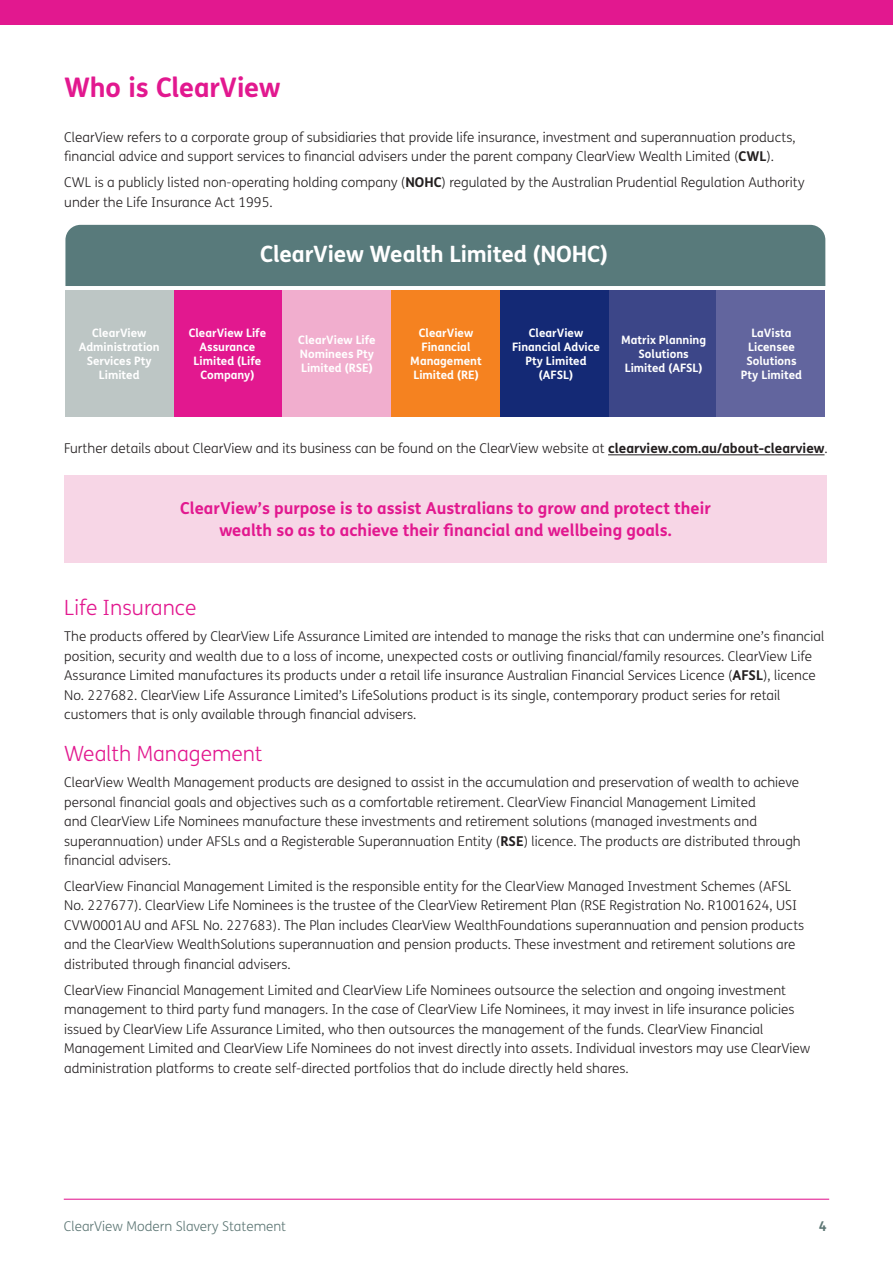
<style>
.page{position:relative;width:893px;height:1263px;background:#fff}
.page>*{position:absolute;margin:0;border:0;box-sizing:border-box;transform-origin:0 0}
._1_0__Main_heading{font:700 27px "FS Me";letter-spacing:-.01em;color:#e2188f}
.t1{font:700 22.5px "FS Me";letter-spacing:-.01em;color:#fff}
._1_1__Sub_head{font:300 21px "FS Me";color:#e2188f}
._2_0__Body_text{font:700 16.5px/22.5px "FS Me";color:#e2188f;text-align:center}
._2_0__Body_text-2{font:300 13.5px/19.5px "FS Me";color:#231f20}
.t2{font:300 13.5px "FS Me";color:#5e7775}
.t3{font:700 13.5px "FS Me";color:#5e7775}
.t4{font:700 11.55px/14px "FS Me";color:#fff;text-align:center}
.s1{font-weight:700}
</style>
<div class="page">
<hr style="left:64px;top:1199px;width:765px;height:1px;background:#e2188f">
<hr style="left:608px;top:454px;width:216px;height:1px;background:#231f20">
<div style="left:174px;top:290px;width:108px;height:127px;background:#e2188f"></div>
<div style="left:65px;top:290px;width:109px;height:127px;background:#bdc6c5"></div>
<div style="left:282px;top:290px;width:109px;height:127px;background:#f1aece"></div>
<div style="left:391px;top:290px;width:109px;height:127px;background:#f58220"></div>
<div style="left:500px;top:290px;width:109px;height:127px;background:#142975"></div>
<div style="left:609px;top:290px;width:108px;height:127px;background:#3c4688"></div>
<div style="left:65px;top:225px;width:760px;height:61px;background:#587a7b"></div>
<div style="left:716px;top:290px;width:109px;height:127px;background:#62659e"></div>
<div style="left:64px;top:475px;width:763px;height:88px;background:#f7d6e6"></div>
<div style="left:0;top:0;width:893px;height:24px;background:#e2188f"></div>
<p class="_1_0__Main_heading" style="left:64px;top:66px;width:218px">Who is ClearView</p>
<p class="_2_0__Body_text-2" style="left:64px;top:127px;width:733px">ClearView refers to a corporate group of subsidiaries that provide life insurance, investment and superannuation products, financial advice and support services to financial advisers under the parent company ClearView Wealth Limited (<span class="s1">CWL</span>).</p>
<p class="_2_0__Body_text-2" style="left:64px;top:172px;width:742px">CWL is a publicly listed non-operating holding company (<span class="s1">NOHC</span>) regulated by the Australian Prudential Regulation Authority under the Life Insurance Act 1995.</p>
<p class="t1" style="left:260px;top:237px;width:349px">ClearView Wealth Limited (NOHC)</p>
<p class="t4" style="left:79px;top:325px;width:82px">ClearView<br>Administration<br>Services Pty<br>Limited</p>
<p class="t4" style="left:298px;top:332px;width:79px;text-align:left">ClearView Life<br>Nominees Pty<br>Limited (RSE)</p>
<p class="t4" style="left:410px;top:325px;width:73px">ClearView<br>Financial<br>Management<br>Limited (RE)</p>
<p class="t4" style="left:512px;top:325px;width:89px">ClearView<br>Financial Advice<br>Pty Limited (AFSL)</p>
<p class="t4" style="left:621px;top:332px;width:87px">Matrix Planning<br>Solutions<br>Limited (AFSL)</p>
<p class="t4" style="left:189px;top:325px;width:79px">ClearView Life<br>Assurance<br>Limited (Life<br>Company)</p>
<p class="t4" style="left:741px;top:325px;width:63px">LaVista<br>Licensee<br>Solutions<br>Pty Limited</p>
<p class="_2_0__Body_text-2" style="left:64px;top:439px;width:765px">Further details about ClearView and its business can be found on the ClearView website at <span class="s1">clearview.com.au/about-clearview</span>.</p>
<p class="_2_0__Body_text" style="left:180px;top:496px;width:532px">ClearView’s purpose is to assist Australians to grow and protect their wealth so as to achieve their financial and wellbeing goals.</p>
<p class="_1_1__Sub_head" style="left:64px;top:594px;width:134px">Life Insurance</p>
<p class="_2_0__Body_text-2" style="left:64px;top:626px;width:762px">The products offered by ClearView Life Assurance Limited are intended to manage the risks that can undermine one’s financial position, security and wealth due to a loss of income, unexpected costs or outliving financial/family resources. ClearView Life Assurance Limited manufactures its products under a retail life insurance Australian Financial Services Licence (<span class="s1">AFSL</span>), licence No. 227682. ClearView Life Assurance Limited’s LifeSolutions product is its single, contemporary product series for retail customers that is only available through financial advisers.</p>
<p class="_1_1__Sub_head" style="left:64px;top:739px;width:200px">Wealth Management</p>
<p class="_2_0__Body_text-2" style="left:64px;top:772px;width:738px">ClearView Wealth Management products are designed to assist in the accumulation and preservation of wealth to achieve personal financial goals and objectives such as a comfortable retirement. ClearView Financial Management Limited<br>and ClearView Life Nominees manufacture these investments and retirement solutions (managed investments and superannuation) under AFSLs and a Registerable Superannuation Entity (<span class="s1">RSE</span>) licence. The products are distributed through financial advisers.</p>
<p class="_2_0__Body_text-2" style="left:64px;top:876px;width:742px">ClearView Financial Management Limited is the responsible entity for the ClearView Managed Investment Schemes (AFSL No. 227677). ClearView Life Nominees is the trustee of the ClearView Retirement Plan (RSE Registration No. R1001624, USI CVW0001AU and AFSL No. 227683). The Plan includes ClearView WealthFoundations superannuation and pension products and the ClearView WealthSolutions superannuation and pension products. These investment and retirement solutions are distributed through financial advisers.</p>
<p class="_2_0__Body_text-2" style="left:64px;top:980px;width:748px">ClearView Financial Management Limited and ClearView Life Nominees outsource the selection and ongoing investment management to third party fund managers. In the case of ClearView Life Nominees, it may invest in life insurance policies issued by ClearView Life Assurance Limited, who then outsources the management of the funds. ClearView Financial Management Limited and ClearView Life Nominees do not invest directly into assets. Individual investors may use ClearView administration platforms to create self-directed portfolios that do include directly held shares.</p>
<p class="t2" style="left:64px;top:1217px;width:224px">ClearView Modern Slavery Statement</p>
<p class="t3" style="left:819px;top:1216px;width:9px">4</p>
</div>
